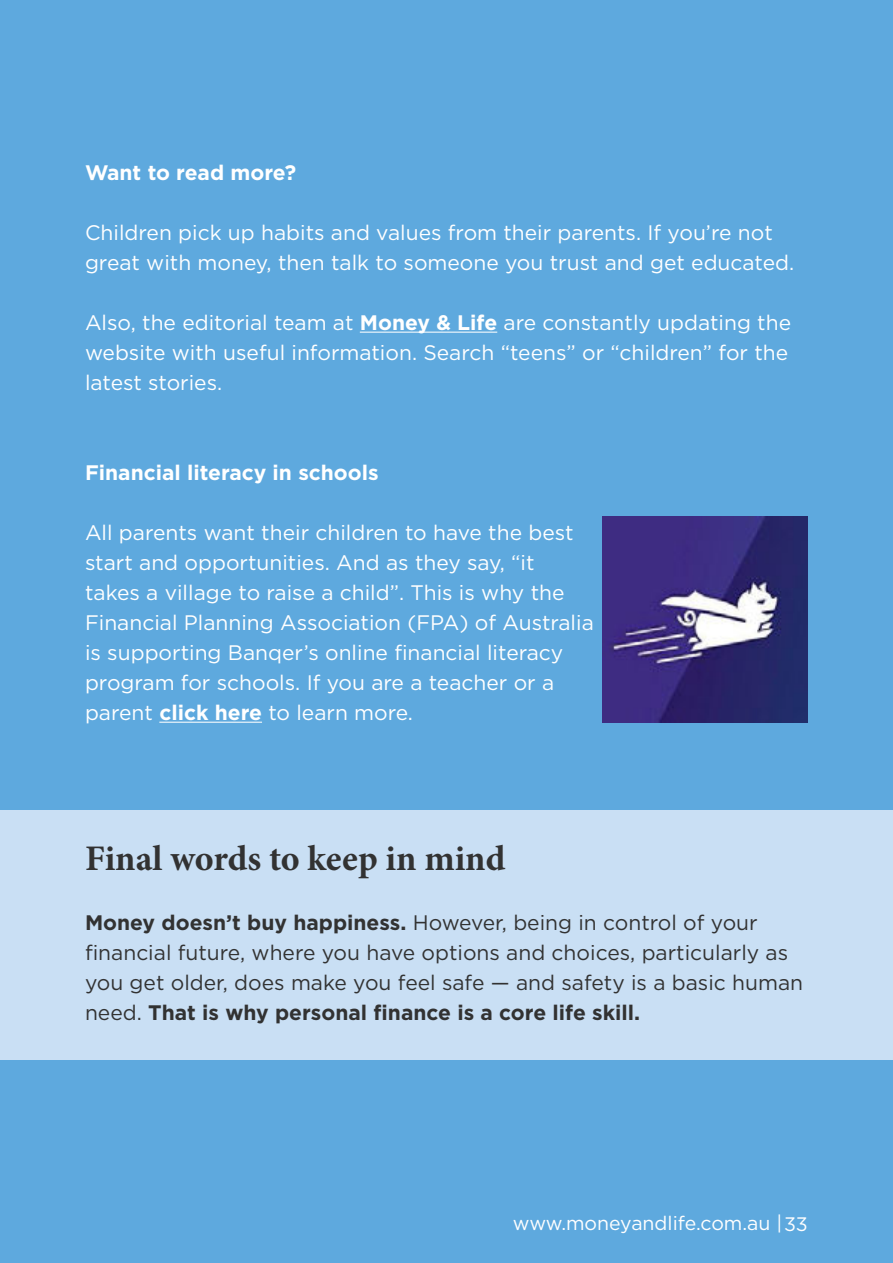
<style>
.page{position:relative;width:893px;height:1263px;background:#5ea9de}
.page>*{position:absolute;margin:0;border:0;box-sizing:border-box;transform-origin:0 0}
.t1{font:700 36px "Minion Pro";color:#323232}
.t2{font:21px/30px "Gotham";color:#fff}
.t3{font:21px/30px "Gotham";color:#323232}
.t4{font:700 21px "Gotham";color:#fff}
.t5{font:19.5px "Gotham";color:#fff}
.s1{font-weight:700}
</style>
<div class="page">
<div style="left:0;top:810px;width:893px;height:249px;background:#c9dff4"></div>
<hr style="left:360px;top:332px;width:137px;height:1px;background:#fff">
<hr style="left:159px;top:722px;width:103px;height:1px;background:#fff">
<img style="left:602px;top:517px;width:206px;height:205px">
<p class="t4" style="left:85px;top:163px;width:213px">Want to read more?</p>
<p class="t2" style="left:85px;top:219px;width:711px">Children pick up habits and values from their parents. If you’re not great with money, then talk to someone you trust and get educated.</p>
<p class="t2" style="left:85px;top:309px;width:708px">Also, the editorial team at <span class="s1">Money &amp; Life</span> are constantly updating the website with useful information. Search “teens” or “children” for the latest stories.</p>
<p class="t4" style="left:85px;top:463px;width:295px">Financial literacy in schools</p>
<p class="t2" style="left:85px;top:519px;width:510px">All parents want their children to have the best start and opportunities. And as they say, “it takes a village to raise a child”. This is why the Financial Planning Association (FPA) of Australia is supporting Banqer’s online financial literacy program for schools. If you are a teacher or a parent <span class="s1">click here</span> to learn more.</p>
<h1 class="t1" style="left:85px;top:844px;width:422px">Final words to keep in mind</h1>
<p class="t3" style="left:85px;top:909px;width:720px"><span class="s1">Money doesn’t buy happiness.</span> However, being in control of your financial future, where you have options and choices, particularly as you get older, does make you feel safe — and safety is a basic human need. <span class="s1">That is why personal finance is a core life skill.</span></p>
<p class="t5" style="left:513px;top:1214px;width:297px">www.moneyandlife.com.au | 33</p>
</div>
